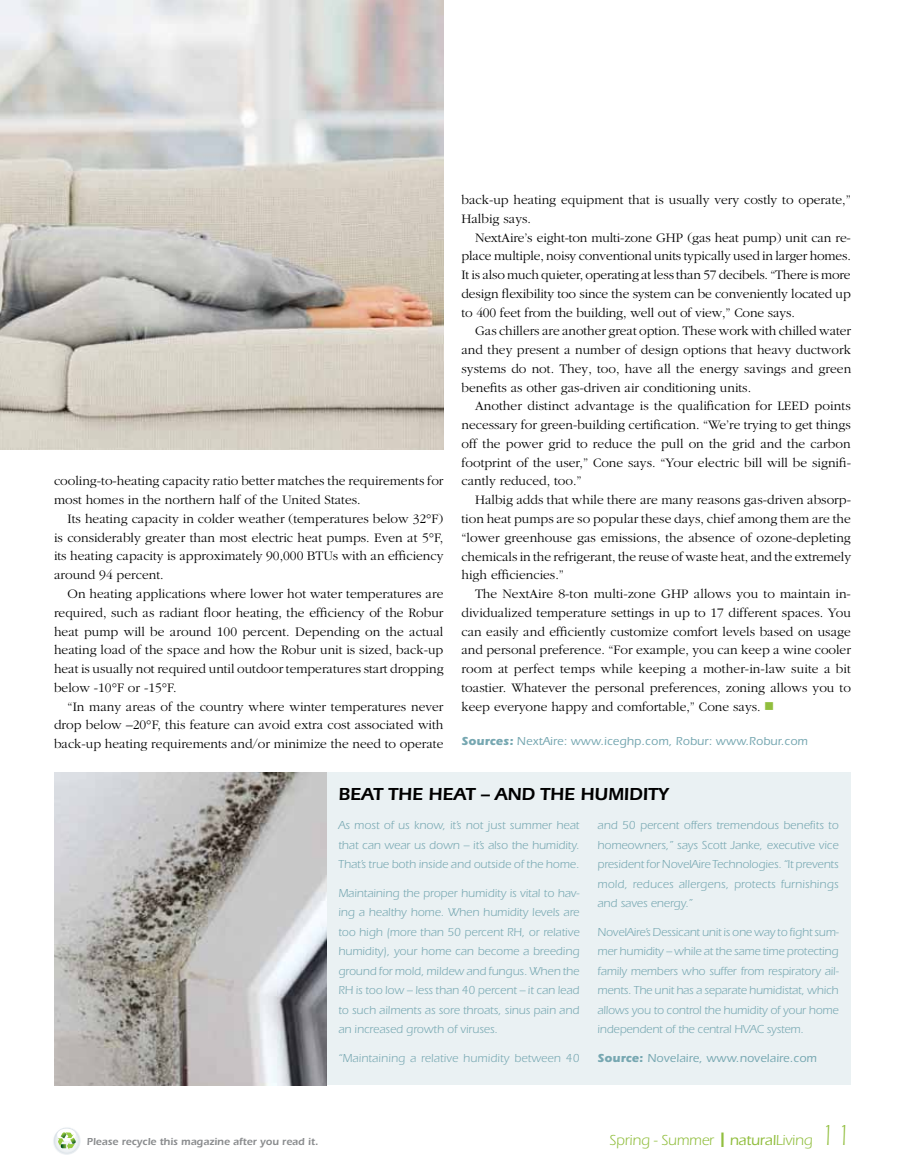
<style>
.page{position:relative;width:905px;height:1175px;background:#fff}
.page>*{position:absolute;margin:0;border:0;box-sizing:border-box;transform-origin:0 0}
.t1{font:600 18px "Itc Eras";letter-spacing:.13em;color:#000}
.t2{font:500 15px "Itc Eras";letter-spacing:-.01em;color:#91be3e}
.t3{font:15px "Itc Eras";letter-spacing:-.01em;color:#91be3e}
.t4{font:300 13.5px/18.8px "Garamond";color:#000;text-align:justify}
.t5{font:12px/19.5px "Itc Eras";color:#76a7b1;text-align:justify}
.t6{font:500 12px "Itc Eras";letter-spacing:.015em;color:#76a7b1}
.t7{font:600 10.5px "Itc Eras";color:#8a8c8e}
.s1{color:#91be3e}
.s2{font-weight:700}
.s3{font-weight:400}
.s4{font-weight:300;font-size:30px}
</style>
<div class="page">
<svg style="left:52px;top:1126px;width:29px;height:28px"></svg>
<div style="left:54px;top:1127px;width:25px;height:26px;background:#ecf0f3;border-radius:13px"></div>
<svg style="left:57px;top:1128px;width:19px;height:13px"></svg>
<svg style="left:58px;top:1132px;width:18px;height:17px"></svg>
<div style="left:326px;top:772px;width:524px;height:313px;background:#eaf1f3"></div>
<img style="left:54px;top:772px;width:272px;height:313px">
<img style="left:0;top:0;width:443px;height:449px">
<p class="t4" style="left:54px;top:472px;width:391px">cooling-to-heating capacity ratio better matches the requirements for most homes in the northern half of the United States.</p>
<p class="t4" style="left:54px;top:509px;width:391px;text-indent:14px">Its heating capacity in colder weather (temperatures below 32°F) is considerably greater than most electric heat pumps. Even at 5°F, its heating capacity is approximately 90,000 BTUs with an efficiency around 94 percent.</p>
<p class="t4" style="left:54px;top:584px;width:391px;text-indent:14px">On heating applications where lower hot water temperatures are required, such as radiant floor heating, the efficiency of the Robur heat pump will be around 100 percent. Depending on the actual heating load of the space and how the Robur unit is sized, back-up heat is usually not required until outdoor temperatures start dropping below -10°F or -15°F.</p>
<p class="t4" style="left:54px;top:697px;width:391px;text-indent:14px">“In many areas of the country where winter temperatures never drop below –20°F, this feature can avoid extra cost associated with back-up heating requirements and/or minimize the need to operate</p>
<p class="t4" style="left:461px;top:191px;width:391px">back-up heating equipment that is usually very costly to operate,”<br>Halbig says.</p>
<p class="t4" style="left:461px;top:228px;width:391px;text-indent:14px">NextAire’s eight-ton multi-zone GHP (gas heat pump) unit can re&shy;place multiple, noisy conventional units typically used in larger homes.<br>It is also much quieter, operating at less than 57 decibels. “There is more design flexibility too since the system can be conveniently located up to 400 feet from the building, well out of view,” Cone says.</p>
<p class="t4" style="left:461px;top:322px;width:391px;text-indent:14px">Gas chillers are another great option. These work with chilled water and they present a number of design options that heavy ductwork systems do not. They, too, have all the energy savings and green benefits as other gas-driven air conditioning units.</p>
<p class="t4" style="left:461px;top:397px;width:391px;text-indent:14px">Another distinct advantage is the qualification for LEED points necessary for green-building certification. “We’re trying to get things off the power grid to reduce the pull on the grid and the carbon footprint of the user,” Cone says. “Your electric bill will be signifi&shy;cantly reduced, too.”</p>
<p class="t4" style="left:461px;top:491px;width:391px;text-indent:14px">Halbig adds that while there are many reasons gas-driven absorp&shy;tion heat pumps are so popular these days, chief among them are the “lower greenhouse gas emissions, the absence of ozone-depleting chemicals in the refrigerant, the reuse of waste heat, and the extremely high efficiencies.”</p>
<p class="t4" style="left:461px;top:584px;width:391px;text-indent:14px">The NextAire 8-ton multi-zone GHP allows you to maintain in&shy;dividualized temperature settings in up to 17 different spaces. You can easily and efficiently customize comfort levels based on usage and personal preference. “For example, you can keep a wine cooler room at perfect temps while keeping a mother-in-law suite a bit toastier. Whatever the personal preferences, zoning allows you to keep everyone happy and comfortable,” Cone says. <span class="s1">■</span></p>
<p class="t6" style="left:461px;top:734px;width:348px"><span class="s2">Sources:</span> NextAire: www.iceghp.com, Robur: www.Robur.com</p>
<h1 class="t1" style="left:338px;top:784px;width:331px">Beat the Heat – and the Humidity</h1>
<p class="t5" style="left:338px;top:816px;width:242px">As most of us know, it’s not just summer heat that can wear us down – it’s also the humidity.<br>That’s true both inside and outside of the home.</p>
<p class="t5" style="left:338px;top:883px;width:243px">Maintaining the proper humidity is vital to hav&shy;ing a healthy home. When humidity levels are too high (more than 50 percent RH, or relative humidity), your home can become a breeding ground for mold, mildew and fungus. When the RH is too low – less than 40 percent – it can lead to such ailments as sore throats, sinus pain and an increased growth of viruses.</p>
<p class="t5" style="left:338px;top:1048px;width:243px">“Maintaining a relative humidity between 40</p>
<p class="t5" style="left:597px;top:816px;width:242px">and 50 percent offers tremendous benefits to homeowners,” says Scott Janke, executive vice president for NovelAire Technologies. “It prevents mold, reduces allergens, protects furnishings and saves energy.”</p>
<p class="t5" style="left:597px;top:922px;width:243px">NovelAire’s Dessicant unit is one way to fight sum&shy;mer humidity – while at the same time protecting family members who suffer from respiratory ail&shy;ments. The unit has a separate humidistat, which allows you to control the humidity of your home independent of the central HVAC system.</p>
<p class="t6" style="left:597px;top:1051px;width:221px"><span class="s2">Source:</span> Novelaire, www.novelaire.com</p>
<p class="t7" style="left:87px;top:1135px;width:233px">Please recycle this magazine after you read it.</p>
<p class="t2" style="left:721px;top:1131px;width:132px">❙ natural<span class="s3">Living</span> <span class="s4">11</span></p>
<p class="t3" style="left:609px;top:1131px;width:106px">Spring - Summer</p>
</div>
